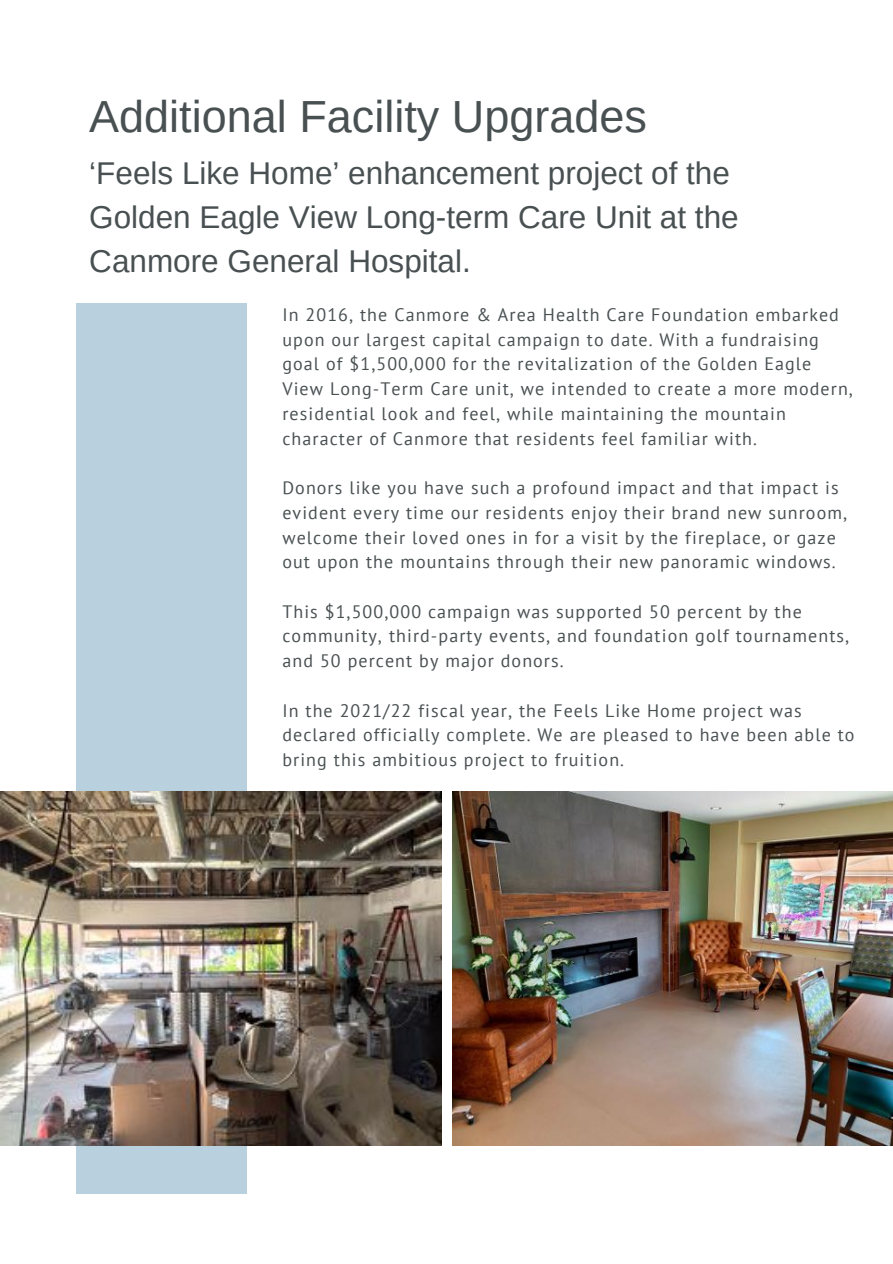
<style>
.page{position:relative;width:893px;height:1264px;background:#fff}
.page>*{position:absolute;margin:0;border:0;box-sizing:border-box;transform-origin:0 0}
.t1{font:45px "Arimo";color:#495052}
.t2{font:31.5px/43.8px "Arimo";color:#495052}
.t3{font:18px/24.8px "PT Sans";letter-spacing:.06em;color:#495052}
</style>
<div class="page">
<div style="left:77px;top:303px;width:169px;height:891px;background:#b9d0de"></div>
<img style="left:0;top:791px;width:441px;height:354px">
<img style="left:453px;top:791px;width:439px;height:354px">
<h1 class="t1" style="left:89px;top:91px;width:559px">Additional Facility Upgrades</h1>
<h2 class="t2" style="left:89px;top:152px;width:651px">‘Feels Like Home’ enhancement project of the<br>Golden Eagle View Long-term Care Unit at the<br>Canmore General Hospital.</h2>
<p class="t3" style="left:282px;top:302px;width:572px">In 2016, the Canmore &amp; Area Health Care Foundation embarked upon our largest capital campaign to date. With a fundraising goal of $1,500,000 for the revitalization of the Golden Eagle View Long-Term Care unit, we intended to create a more modern, residential look and feel, while maintaining the mountain character of Canmore that residents feel familiar with.</p>
<p class="t3" style="left:282px;top:475px;width:566px">Donors like you have such a profound impact and that impact is evident every time our residents enjoy their brand new sunroom, welcome their loved ones in for a visit by the fireplace, or gaze out upon the mountains through their new panoramic windows.</p>
<p class="t3" style="left:282px;top:598px;width:568px">This $1,500,000 campaign was supported 50 percent by the community, third-party events, and foundation golf tournaments, and 50 percent by major donors.</p>
<p class="t3" style="left:282px;top:697px;width:573px">In the 2021/22 fiscal year, the Feels Like Home project was declared officially complete. We are pleased to have been able to bring this ambitious project to fruition.</p>
</div>
